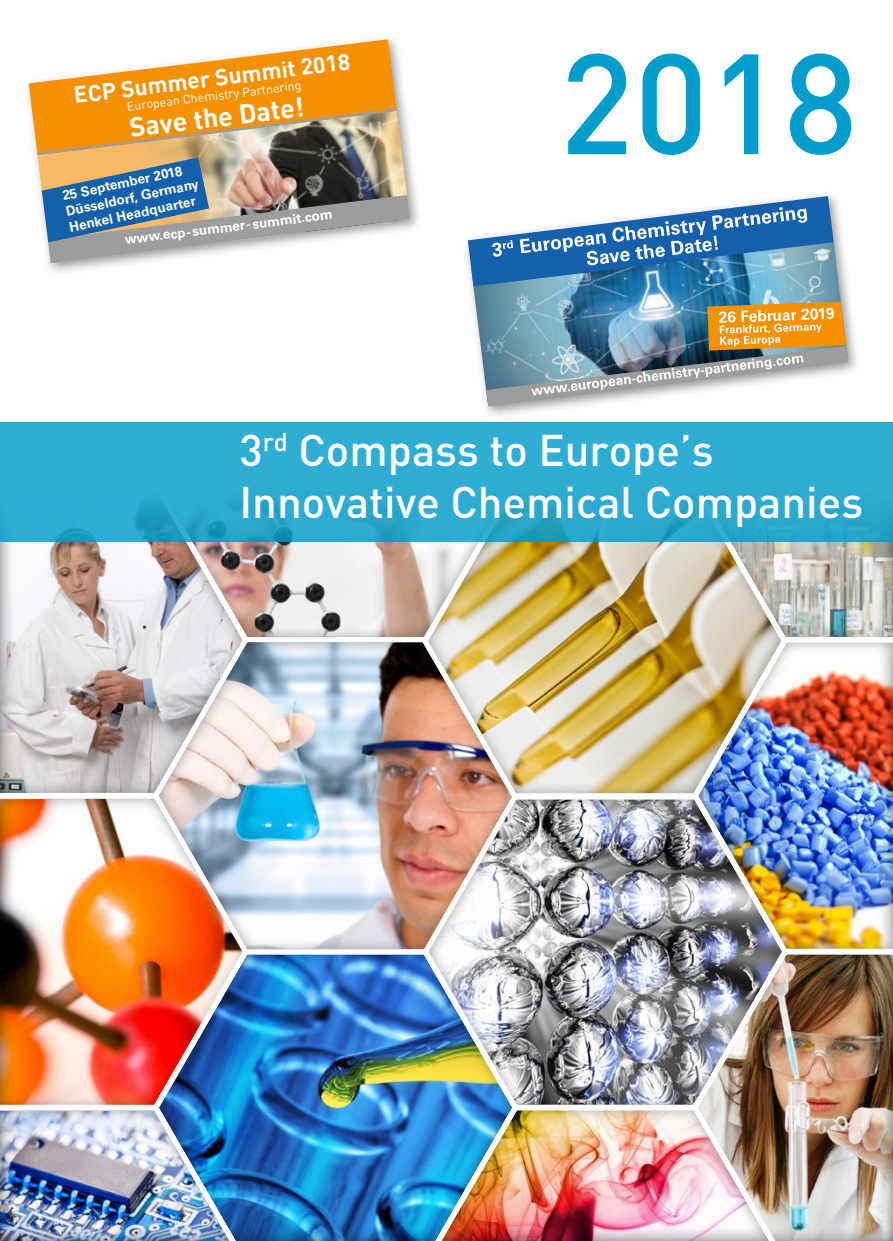
<style>
.page{position:relative;width:893px;height:1241px;background:#fff}
.page>*{position:absolute;margin:0;border:0;box-sizing:border-box;transform-origin:0 0}
.t1{font:500 140px "DIN";color:#009ccc}
.t2{font:500 43.75px/52.5px "DIN";color:#fff}
.t3{font:700 26.78px "DIN";color:#fff}
.t4{font:700 22.75px "DIN";color:#fff}
.t5{font:700 13.47px/16.1px "Univers LT Std";color:#fff}
.t6{font:12.42px "DIN";color:#fff}
</style>
<div class="page">
<div style="left:23px;top:34px;width:400px;height:242px;background:#000;opacity:.4"></div>
<svg style="left:29px;top:39px;width:381px;height:224px"></svg>
<div style="left:462px;top:190px;width:399px;height:229px;background:#000;opacity:.4"></div>
<img style="left:471px;top:217px;width:377px;height:84px">
<svg style="left:468px;top:196px;width:366px;height:90px"></svg>
<img style="left:462px;top:301px;width:386px;height:105px">
<div style="left:135px;top:624px;width:397px;height:331px;background:#000;opacity:.71"></div>
<svg style="left:687px;top:414px;width:206px;height:218px"></svg>
<img style="left:419px;top:802px;width:270px;height:298px">
<img style="left:419px;top:541px;width:372px;height:261px">
<img style="left:252px;top:414px;width:270px;height:230px">
<img style="left:252px;top:944px;width:269px;height:296px">
<img style="left:689px;top:632px;width:204px;height:312px">
<img style="left:0;top:800px;width:252px;height:300px">
<img style="left:0;top:541px;width:252px;height:259px">
<img style="left:419px;top:1100px;width:270px;height:140px">
<img style="left:689px;top:944px;width:204px;height:296px">
<img style="left:0;top:1100px;width:252px;height:140px">
<svg style="left:0;top:422px;width:893px;height:119px;background:#2caad2"></svg>
<h3 class="t4" style="left:72px;top:80px;width:280px;rotate:-7deg">ECP Summer Summit 2018</h3>
<p class="t6" style="left:126px;top:99px;width:177px;rotate:-7deg">European Chemistry Partnering</p>
<h3 class="t3" style="left:128px;top:110px;width:177px;rotate:-7deg">Save the Date!</h3>
<p class="t5" style="left:61px;top:188px;width:137px;rotate:-12deg">25 September 2018<br>Düsseldorf, Germany<br>Henkel Headquarter</p>
<p class="t5" style="left:124px;top:231px;width:211px;rotate:-7deg">www.ecp-summer- summit.com</p>
<h1 class="t1" style="left:559px;top:14px;width:300px">2018</h1>
<h2 class="t2" style="left:239px;top:422px;width:625px">3<sup>rd</sup> Compass to Europe’s<br>Innovative Chemical Companies</h2>
</div>
